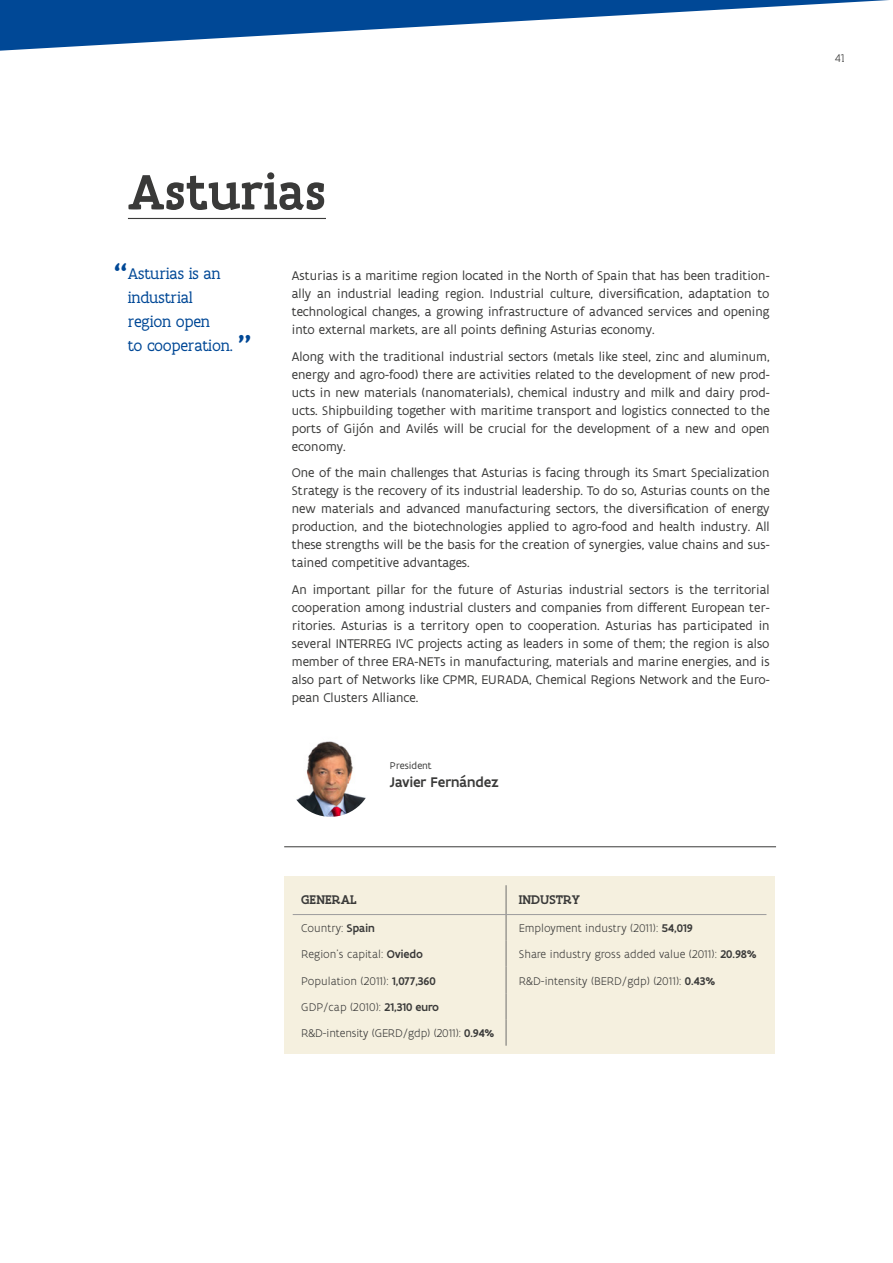
<style>
.page{position:relative;width:893px;height:1263px;background:#fff}
.page>*{position:absolute;margin:0;border:0;box-sizing:border-box;transform-origin:0 0}
.t1{font:500 52.5px "Flanders Serifbeta 2";color:#3a3a39}
.t2{font:16.5px/24px "Flanders Serifbeta 2";letter-spacing:-.01em;color:#004896}
.t3{font:500 15px "Flanders Sansbeta 3";color:#3a3a39}
.t4{font:13.5px/18px "Flanders Sansbeta 3";color:#3a3a39;text-align:justify}
.t5{font:500 13.5px "Flanders Serifbeta 2";color:#3a3a39}
.t6{font:300 12px/26px "Flanders Sansbeta 3";color:#3a3a39}
.t7{font:300 12px "Flanders Serifbeta 2";color:#3a3a39}
.t8{font:10.5px "Flanders Sansbeta 3";color:#3a3a39}
.s1{font-weight:700;font-size:27px}
.s2{font-weight:500}
</style>
<div class="page">
<svg style="left:0;top:0;width:889px;height:219px"></svg>
<hr style="left:128px;top:218px;width:198px;height:1px;background:#3a3a39">
<hr style="left:284px;top:846px;width:492px;height:1px;background:#3a3a39">
<div style="left:284px;top:877px;width:491px;height:177px;background:#f5f0df"></div>
<svg style="left:506px;top:885px;width:1px;height:161px"></svg>
<hr style="left:293px;top:914px;width:213px;height:1px;background:#9c9c9d">
<hr style="left:506px;top:914px;width:260px;height:1px;background:#9c9c9d">
<img style="left:288px;top:732px;width:85px;height:85px;border-radius:43px">
<h1 class="t1" style="left:128px;top:159px;width:200px">Asturias</h1>
<p class="t2" style="left:128px;top:262px;width:126px;text-indent:-14px"><span class="s1">“</span>Asturias is an industrial<br>region open<br>to cooperation. <span class="s1">”</span></p>
<p class="t4" style="left:292px;top:267px;width:479px">Asturias is a maritime region located in the North of Spain that has been tradition&shy;ally an industrial leading region. Industrial culture, diversification, adaptation to technological changes, a growing infrastructure of advanced services and opening into external markets, are all points defining Asturias economy.</p>
<p class="t4" style="left:292px;top:347px;width:479px">Along with the traditional industrial sectors (metals like steel, zinc and aluminum, energy and agro-food) there are activities related to the development of new prod&shy;ucts in new materials (nanomaterials), chemical industry and milk and dairy prod&shy;ucts. Shipbuilding together with maritime transport and logistics connected to the ports of Gijón and Avilés will be crucial for the development of a new and open economy.</p>
<p class="t4" style="left:292px;top:464px;width:479px">One of the main challenges that Asturias is facing through its Smart Specialization Strategy is the recovery of its industrial leadership. To do so, Asturias counts on the new materials and advanced manufacturing sectors, the diversification of energy production, and the biotechnologies applied to agro-food and health industry. All these strengths will be the basis for the creation of synergies, value chains and sus&shy;tained competitive advantages.</p>
<p class="t4" style="left:292px;top:580px;width:479px">An important pillar for the future of Asturias industrial sectors is the territorial cooperation among industrial clusters and companies from different European ter&shy;ritories. Asturias is a territory open to cooperation. Asturias has participated in several INTERREG IVC projects acting as leaders in some of them; the region is also member of three ERA-NETs in manufacturing, materials and marine energies, and is also part of Networks like CPMR, EURADA, Chemical Regions Network and the Euro&shy;pean Clusters Alliance.</p>
<p class="t8" style="left:390px;top:759px;width:43px">President</p>
<p class="t3" style="left:390px;top:773px;width:111px">Javier Fernández</p>
<p class="t5" style="left:301px;top:891px;width:57px">GENERAL</p>
<p class="t5" style="left:519px;top:891px;width:63px">INDUSTRY</p>
<p class="t6" style="left:301px;top:915px;width:75px">Country: <span class="s2">Spain</span></p>
<p class="t6" style="left:519px;top:915px;width:175px">Employment industry (2011): <span class="s2">54,019</span></p>
<p class="t6" style="left:301px;top:941px;width:123px">Region’s capital: <span class="s2">Oviedo</span></p>
<p class="t6" style="left:519px;top:941px;width:240px">Share industry gross added value (2011): <span class="s2">20.98%</span></p>
<p class="t6" style="left:301px;top:967px;width:136px">Population (2011): <span class="s2">1,077,360</span></p>
<p class="t6" style="left:519px;top:967px;width:198px">R&amp;D-intensity (BERD/gdp) (2011): <span class="s2">0.43%</span></p>
<p class="t6" style="left:301px;top:994px;width:195px">GDP/cap (2010): <span class="s2">21,310 euro<br></span>R&amp;D-intensity (GERD/gdp) (2011): <span class="s2">0.94%</span></p>
<p class="t7" style="left:835px;top:51px;width:11px">41</p>
</div>
